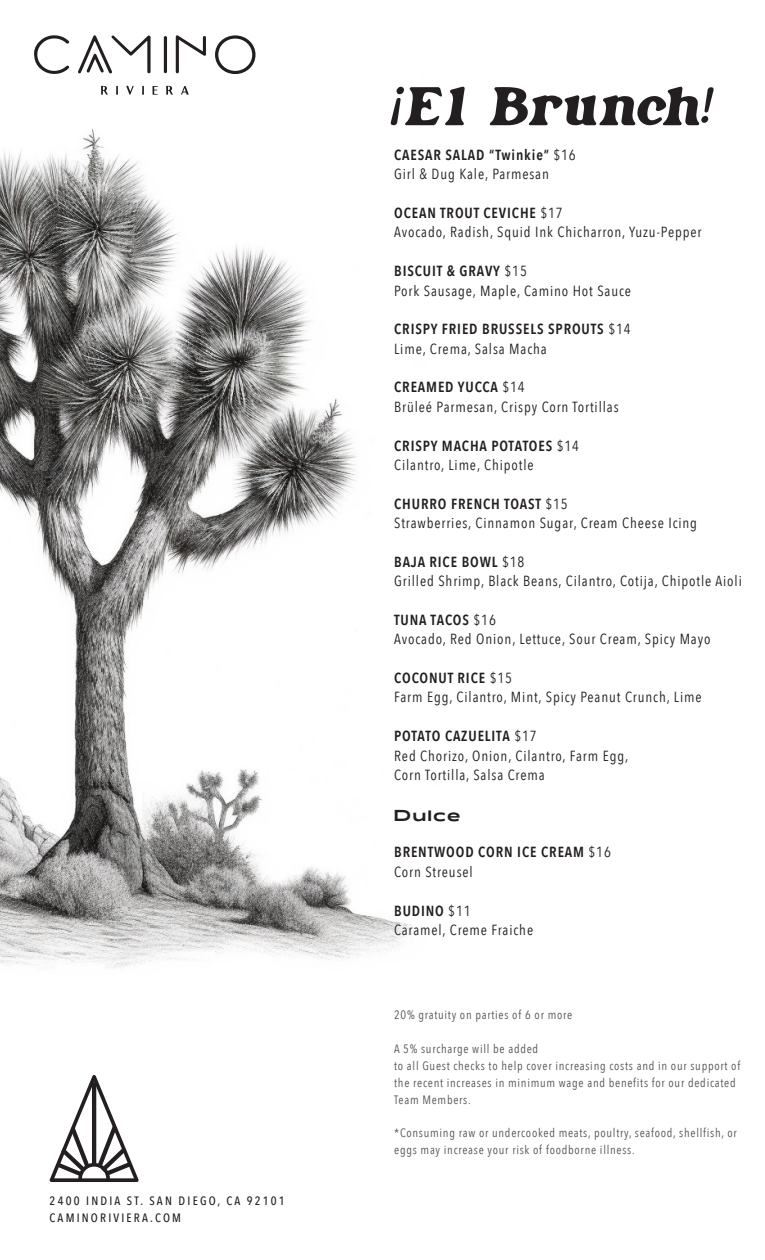
<style>
.page{position:relative;width:765px;height:1260px;background:#fff}
.page>*{position:absolute;margin:0;border:0;box-sizing:border-box;transform-origin:0 0}
.t1{font:14.62px "Avenir Next Condensed";letter-spacing:.06em;color:#231f20}
.t2{font:600 14.62px "Avenir Next Condensed";letter-spacing:.06em;color:#231f20}
.t3{font:700 14.62px "Kinetic";letter-spacing:-.015em;color:#231f20}
.t4{font:12.12px/16.9px "Avenir Next Condensed";letter-spacing:.06em;color:#545557}
.t5{font:500 12.12px "Avenir Next Condensed";letter-spacing:.18em;color:#231f20}
.s1{font-weight:400}
</style>
<div class="page">
<img style="left:0;top:43px;width:464px;height:926px">
<svg style="left:50px;top:1075px;width:89px;height:107px"></svg>
<svg style="left:101px;top:86px;width:7px;height:9px"></svg>
<svg style="left:116px;top:86px;width:2px;height:9px"></svg>
<svg style="left:126px;top:86px;width:8px;height:9px"></svg>
<svg style="left:142px;top:86px;width:2px;height:9px"></svg>
<svg style="left:153px;top:86px;width:5px;height:9px"></svg>
<svg style="left:166px;top:86px;width:7px;height:9px"></svg>
<svg style="left:181px;top:86px;width:8px;height:9px"></svg>
<svg style="left:215px;top:35px;width:41px;height:39px"></svg>
<svg style="left:34px;top:35px;width:35px;height:39px"></svg>
<svg style="left:176px;top:35px;width:30px;height:39px"></svg>
<svg style="left:164px;top:36px;width:3px;height:37px"></svg>
<svg style="left:78px;top:35px;width:73px;height:39px"></svg>
<svg style="left:390px;top:87px;width:75px;height:38px"></svg>
<svg style="left:489px;top:87px;width:225px;height:38px"></svg>
<p class="t5" style="left:50px;top:1194px;width:237px">2400 INDIA ST. SAN DIEGO, CA 92101</p>
<p class="t5" style="left:50px;top:1211px;width:133px">CAMINORIVIERA.COM</p>
<p class="t2" style="left:394px;top:142px;width:183px">CAESAR SALAD “Twinkie” <span class="s1">$16</span></p>
<p class="t1" style="left:394px;top:162px;width:156px">Girl &amp; Dug Kale, Parmesan</p>
<p class="t2" style="left:394px;top:200px;width:170px">OCEAN TROUT CEVICHE <span class="s1">$17</span></p>
<p class="t1" style="left:394px;top:220px;width:309px">Avocado, Radish, Squid Ink Chicharron, Yuzu-Pepper</p>
<p class="t2" style="left:394px;top:258px;width:134px">BISCUIT &amp; GRAVY <span class="s1">$15</span></p>
<p class="t1" style="left:394px;top:278px;width:238px">Pork Sausage, Maple, Camino Hot Sauce</p>
<p class="t2" style="left:394px;top:317px;width:238px">CRISPY FRIED BRUSSELS SPROUTS <span class="s1">$14</span></p>
<p class="t1" style="left:394px;top:336px;width:154px">Lime, Crema, Salsa Macha</p>
<p class="t2" style="left:394px;top:375px;width:132px">CREAMED YUCCA <span class="s1">$14</span></p>
<p class="t1" style="left:394px;top:394px;width:226px">Brüleé Parmesan, Crispy Corn Tortillas</p>
<p class="t2" style="left:394px;top:433px;width:186px">CRISPY MACHA POTATOES <span class="s1">$14</span></p>
<p class="t1" style="left:394px;top:452px;width:141px">Cilantro, Lime, Chipotle</p>
<p class="t2" style="left:394px;top:491px;width:175px">CHURRO FRENCH TOAST <span class="s1">$15</span></p>
<p class="t1" style="left:394px;top:510px;width:304px">Strawberries, Cinnamon Sugar, Cream Cheese Icing</p>
<p class="t2" style="left:394px;top:549px;width:132px">BAJA RICE BOWL <span class="s1">$18</span></p>
<p class="t1" style="left:394px;top:569px;width:349px">Grilled Shrimp, Black Beans, Cilantro, Cotija, Chipotle Aioli</p>
<p class="t2" style="left:394px;top:607px;width:103px">TUNA TACOS <span class="s1">$16</span></p>
<p class="t1" style="left:394px;top:627px;width:318px">Avocado, Red Onion, Lettuce, Sour Cream, Spicy Mayo</p>
<p class="t2" style="left:394px;top:665px;width:119px">COCONUT RICE <span class="s1">$15</span></p>
<p class="t1" style="left:394px;top:685px;width:309px">Farm Egg, Cilantro, Mint, Spicy Peanut Crunch, Lime</p>
<p class="t2" style="left:394px;top:723px;width:144px">POTATO CAZUELITA <span class="s1">$17</span></p>
<p class="t1" style="left:394px;top:743px;width:236px">Red Chorizo, Onion, Cilantro, Farm Egg,</p>
<p class="t1" style="left:394px;top:762px;width:152px">Corn Tortilla, Salsa Crema</p>
<p class="t3" style="left:394px;top:808px;width:68px">Dulce</p>
<p class="t2" style="left:394px;top:840px;width:218px">BRENTWOOD CORN ICE CREAM <span class="s1">$16</span></p>
<p class="t1" style="left:394px;top:859px;width:80px">Corn Streusel</p>
<p class="t2" style="left:394px;top:898px;width:78px">BUDINO <span class="s1">$11</span></p>
<p class="t1" style="left:394px;top:917px;width:141px">Caramel, Creme Fraiche</p>
<p class="t4" style="left:394px;top:1006px;width:180px">20% gratuity on parties of 6 or more</p>
<p class="t4" style="left:394px;top:1040px;width:146px">A 5% surcharge will be added</p>
<p class="t4" style="left:394px;top:1057px;width:348px">to all Guest checks to help cover increasing costs and in our support of the recent increases in minimum wage and benefits for our dedicated<br>Team Members.</p>
<p class="t4" style="left:394px;top:1124px;width:344px">*Consuming raw or undercooked meats, poultry, seafood, shellfish, or eggs may increase your risk of foodborne illness.</p>
</div>
